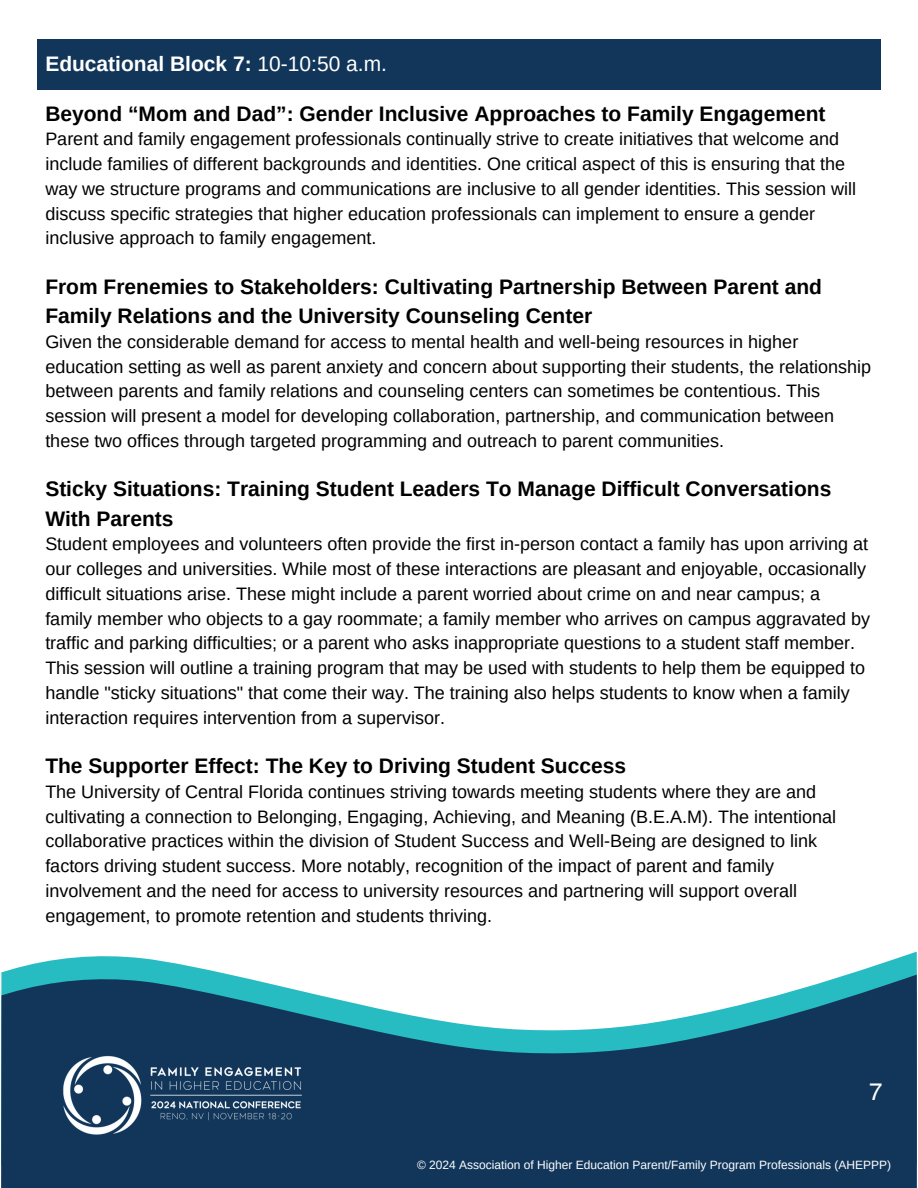
<style>
.page{position:relative;width:918px;height:1188px;background:#fff}
.page>*{position:absolute;margin:0;border:0;box-sizing:border-box;transform-origin:0 0}
.t1{font:24px "Helvetica LT Pro";color:#fff}
.t2{font:700 21px/29.2px "Arimo";color:#000}
.t3{font:700 21px "Arimo";color:#fff}
.t4{font:18px/24.8px "Arimo";color:#000}
.t5{font:12px "Arimo";color:#fff}
.s1{font-weight:400}
</style>
<div class="page">
<svg style="left:1px;top:952px;width:916px;height:23px"></svg>
<svg style="left:1px;top:975px;width:916px;height:213px;background:#305c78"></svg>
<img style="left:58px;top:1050px;width:250px;height:92px">
<div style="left:37px;top:40px;width:844px;height:49px;background:#11365a"></div>
<p class="t3" style="left:45px;top:52px;width:343px">Educational Block 7: <span class="s1">10-10:50 a.m.</span></p>
<p class="t2" style="left:45px;top:99px;width:782px">Beyond “Mom and Dad”: Gender Inclusive Approaches to Family Engagement</p>
<p class="t4" style="left:45px;top:127px;width:812px">Parent and family engagement professionals continually strive to create initiatives that welcome and include families of different backgrounds and identities. One critical aspect of this is ensuring that the way we structure programs and communications are inclusive to all gender identities. This session will discuss specific strategies that higher education professionals can implement to ensure a gender inclusive approach to family engagement.</p>
<p class="t2" style="left:45px;top:272px;width:778px">From Frenemies to Stakeholders: Cultivating Partnership Between Parent and<br>Family Relations and the University Counseling Center</p>
<p class="t4" style="left:45px;top:329px;width:827px">Given the considerable demand for access to mental health and well-being resources in higher education setting as well as parent anxiety and concern about supporting their students, the relationship between parents and family relations and counseling centers can sometimes be contentious. This session will present a model for developing collaboration, partnership, and communication between these two offices through targeted programming and outreach to parent communities.</p>
<p class="t2" style="left:45px;top:474px;width:788px">Sticky Situations: Training Student Leaders To Manage Difficult Conversations<br>With Parents</p>
<p class="t4" style="left:45px;top:532px;width:826px">Student employees and volunteers often provide the first in-person contact a family has upon arriving at our colleges and universities. While most of these interactions are pleasant and enjoyable, occasionally difficult situations arise. These might include a parent worried about crime on and near campus; a family member who objects to a gay roommate; a family member who arrives on campus aggravated by traffic and parking difficulties; or a parent who asks inappropriate questions to a student staff member.<br>This session will outline a training program that may be used with students to help them be equipped to handle "sticky situations" that come their way. The training also helps students to know when a family interaction requires intervention from a supervisor.</p>
<p class="t2" style="left:45px;top:751px;width:582px">The Supporter Effect: The Key to Driving Student Success</p>
<p class="t4" style="left:45px;top:779px;width:792px">The University of Central Florida continues striving towards meeting students where they are and cultivating a connection to Belonging, Engaging, Achieving, and Meaning (B.E.A.M). The intentional collaborative practices within the division of Student Success and Well-Being are designed to link factors driving student success. More notably, recognition of the impact of parent and family involvement and the need for access to university resources and partnering will support overall engagement, to promote retention and students thriving.</p>
<p class="t1" style="left:869px;top:1083px;width:15px">7</p>
<p class="t5" style="left:417px;top:1158px;width:476px">© 2024 Association of Higher Education Parent/Family Program Professionals (AHEPPP)</p>
</div>
